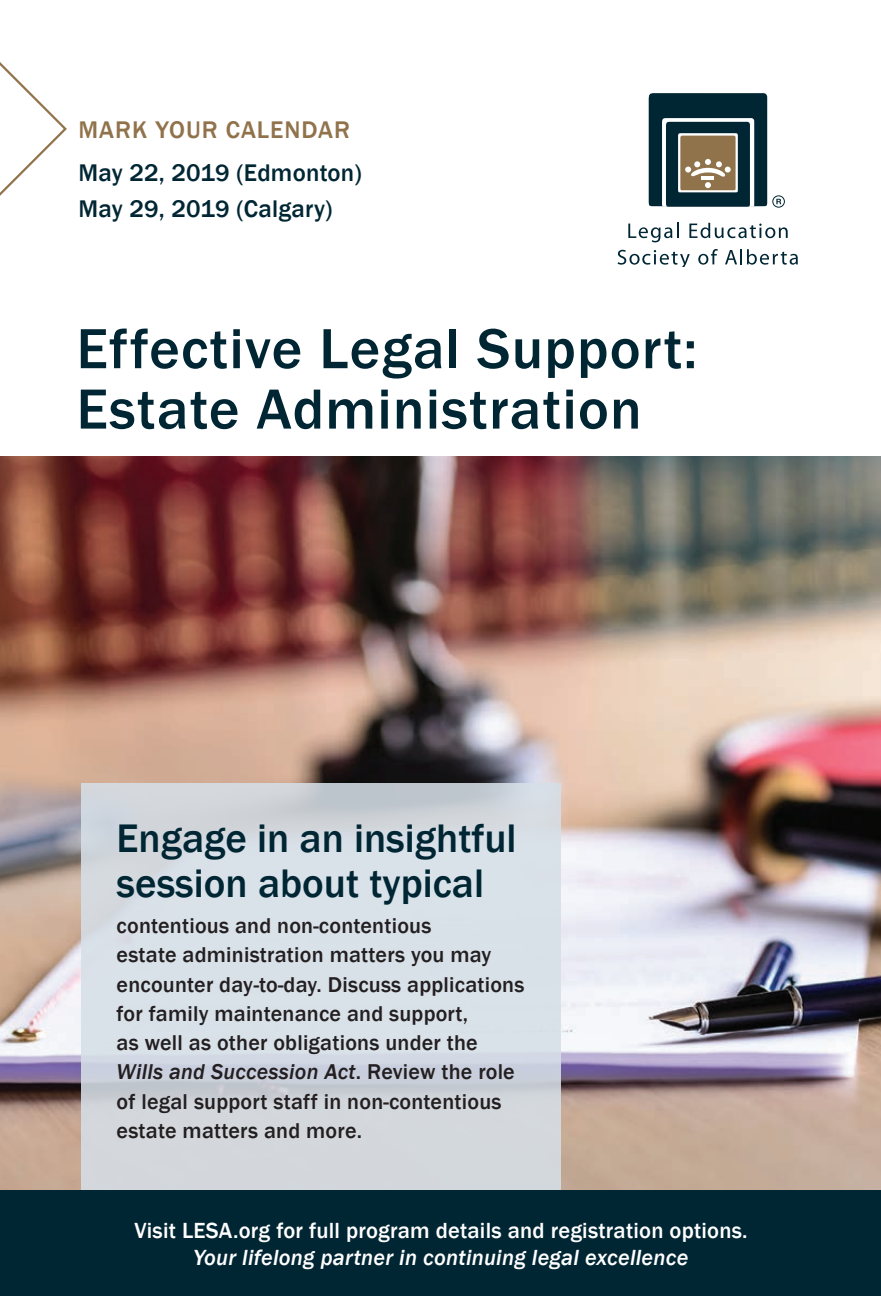
<style>
.page{position:relative;width:881px;height:1296px;background:#fff}
.page>*{position:absolute;margin:0;border:0;box-sizing:border-box;transform-origin:0 0}
.t1{font:500 58.5px "Franklin Gothic";letter-spacing:.02em;color:#002634}
.t2{font:500 40.95px/45px "Franklin Gothic";color:#002634}
.t3{font:500 24.75px "Franklin Gothic";letter-spacing:.01em;color:#002634}
.t4{font:500 24.75px "Franklin Gothic";letter-spacing:.04em;color:#90724b}
.t5{font:500 22.5px "Franklin Gothic";letter-spacing:.01em;color:#fff}
.t6{font:italic 500 22.5px "Franklin Gothic";letter-spacing:.01em;color:#fff}
.t7{font:500 22.05px/29.2px "Franklin Gothic";letter-spacing:.01em;color:#231f20}
.s1{font-style:italic}
</style>
<div class="page">
<img style="left:0;top:457px;width:881px;height:734px">
<div style="left:81px;top:784px;width:480px;height:411px;background:#d6dfe7"></div>
<div style="left:0;top:1191px;width:881px;height:105px;background:#002634"></div>
<svg style="left:0;top:62px;width:67px;height:134px"></svg>
<svg style="left:628px;top:223px;width:51px;height:19px"></svg>
<svg style="left:689px;top:223px;width:99px;height:15px"></svg>
<svg style="left:618px;top:250px;width:72px;height:17px"></svg>
<svg style="left:698px;top:249px;width:20px;height:16px"></svg>
<svg style="left:725px;top:249px;width:73px;height:16px"></svg>
<svg style="left:649px;top:93px;width:118px;height:114px;background:#425556"></svg>
<div style="left:772px;top:195px;width:13px;height:13px;border:1px solid #002634;border-radius:50%"></div>
<svg style="left:776px;top:199px;width:5px;height:5px"></svg>
<p class="t4" style="left:78px;top:115px;width:273px">MARK YOUR CALENDAR</p>
<p class="t3" style="left:78px;top:158px;width:285px">May 22, 2019 (Edmonton)</p>
<p class="t3" style="left:78px;top:194px;width:256px">May 29, 2019 (Calgary)</p>
<p class="t1" style="left:76px;top:313px;width:622px">Effective Legal Support:</p>
<p class="t1" style="left:76px;top:373px;width:567px">Estate Administration</p>
<p class="t2" style="left:117px;top:816px;width:401px">Engage in an insightful session about typical</p>
<p class="t7" style="left:117px;top:911px;width:409px">contentious and non-contentious<br>estate administration matters you may encounter day-to-day. Discuss applications for family maintenance and support,<br>as well as other obligations under the <span class="s1">Wills and Succession Act</span>. Review the role of legal support staff in non-contentious estate matters and more.</p>
<p class="t5" style="left:134px;top:1216px;width:615px">Visit LESA.org for full program details and registration options.</p>
<p class="t6" style="left:193px;top:1243px;width:497px">Your lifelong partner in continuing legal excellence</p>
</div>
